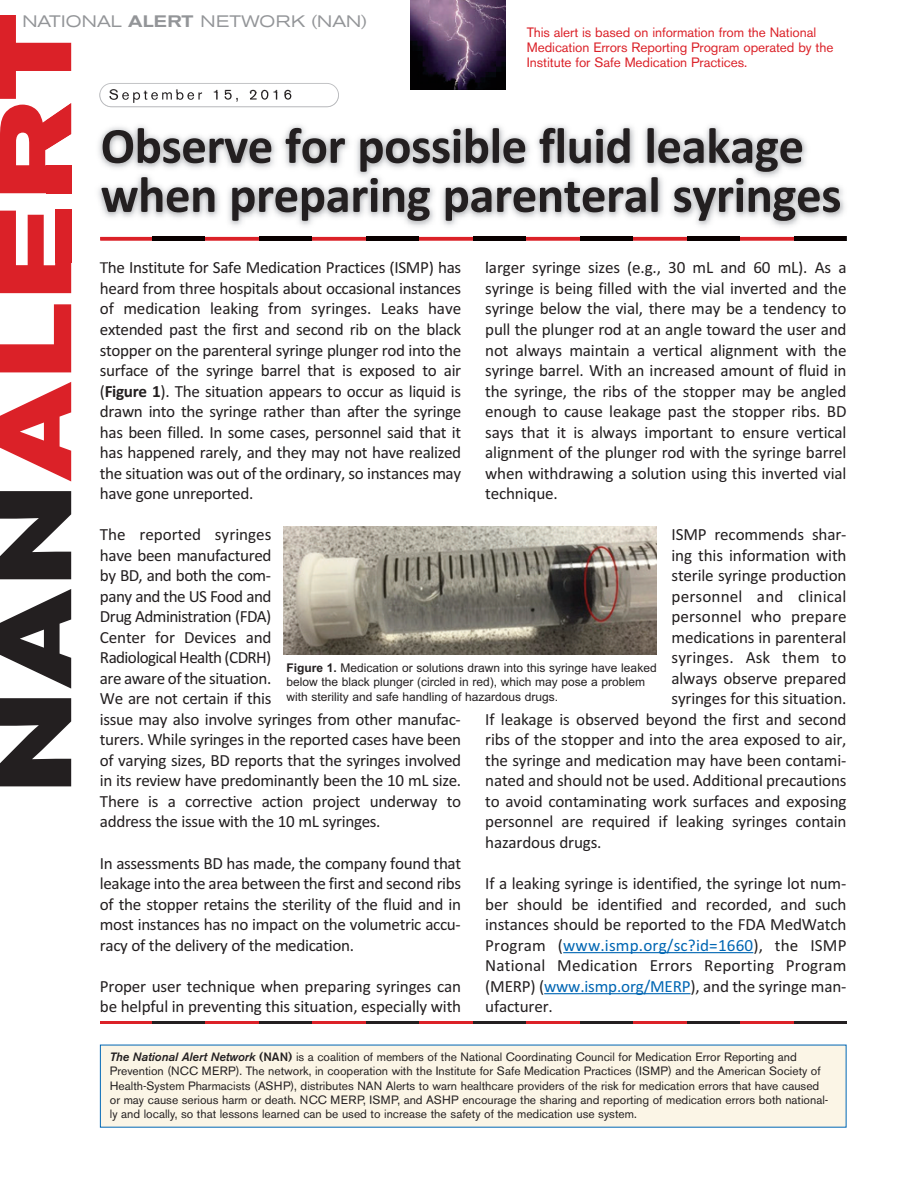
<style>
.page{position:relative;width:918px;height:1188px;background:#fff}
.page>*{position:absolute;margin:0;border:0;box-sizing:border-box;transform-origin:0 0}
.t1{font:700 51px/49.1px "Calibri";letter-spacing:-.01em;color:#231f20}
.t2{font:17.1px/20.5px "Calibri";letter-spacing:-.01em;color:#231f20;text-align:justify}
.t3{font:17.1px "Calibri";letter-spacing:.01em;color:#231f20}
.t4{font:expanded 16.5px "Akzidenz Grotesk BE";color:#939598}
.t5{font:15px "Akzidenz Grotesk BE";letter-spacing:.185em;color:#231f20}
.t6{font:13.5px/15px "Akzidenz Grotesk BE";letter-spacing:-.005em;color:#db2128}
.t7{font:12px/14.4px "Akzidenz Grotesk BE";color:#231f20}
.t8{font:12px/14.4px "Arial";color:#231f20}
.s1{font-weight:500}
.s2{font-weight:700}
.s3{color:#0166b3}
.s4{font-weight:500;font-style:italic}
</style>
<div class="page">
<img style="left:410px;top:0;width:95px;height:90px">
<svg style="left:0;top:698px;width:71px;height:88px"></svg>
<svg style="left:0;top:589px;width:71px;height:100px"></svg>
<svg style="left:0;top:491px;width:71px;height:88px"></svg>
<svg style="left:0;top:382px;width:71px;height:99px"></svg>
<svg style="left:0;top:304px;width:71px;height:68px"></svg>
<svg style="left:0;top:210px;width:71px;height:83px"></svg>
<svg style="left:0;top:15px;width:71px;height:178px"></svg>
<svg style="left:99px;top:83px;width:240px;height:10px"></svg>
<hr style="left:563px;top:952px;width:190px;height:1px;background:#0166b3">
<hr style="left:544px;top:993px;width:147px;height:1px;background:#0166b3">
<img style="left:46px;top:93px;width:801px;height:169px">
<img style="left:55px;top:210px;width:16px;height:52px">
<img style="left:46px;top:165px;width:25px;height:28px">
<img style="left:46px;top:103px;width:25px;height:47px">
<img style="left:99px;top:93px;width:240px;height:14px">
<img style="left:109px;top:93px;width:147px;height:10px">
<img style="left:100px;top:237px;width:747px;height:3px">
<img style="left:152px;top:237px;width:53px;height:3px">
<img style="left:259px;top:237px;width:53px;height:3px">
<img style="left:366px;top:237px;width:53px;height:3px">
<img style="left:473px;top:237px;width:53px;height:3px">
<img style="left:580px;top:237px;width:53px;height:3px">
<img style="left:687px;top:237px;width:53px;height:3px">
<img style="left:284px;top:526px;width:373px;height:129px">
<hr style="left:100px;top:1022px;width:746px;height:2px;background:#db2128">
<hr style="left:152px;top:1022px;width:53px;height:2px;background:#231f20">
<hr style="left:259px;top:1022px;width:53px;height:2px;background:#231f20">
<hr style="left:366px;top:1022px;width:53px;height:2px;background:#231f20">
<hr style="left:473px;top:1022px;width:53px;height:2px;background:#231f20">
<hr style="left:580px;top:1022px;width:53px;height:2px;background:#231f20">
<hr style="left:687px;top:1022px;width:53px;height:2px;background:#231f20">
<hr style="left:794px;top:1022px;width:53px;height:2px;background:#231f20">
<div style="left:101px;top:1045px;width:745px;height:82px;background:#fbf5e6"></div>
<p class="t4" style="left:22px;top:15px;width:346px">NATIONAL <span class="s1">ALERT</span> NETWORK (NAN)</p>
<p class="t5" style="left:109px;top:89px;width:185px">September 15, 2016</p>
<p class="t6" style="left:527px;top:26px;width:308px">This alert is based on information from the National<br>Medication Errors Reporting Program operated by the<br>Institute for Safe Medication Practices.</p>
<h1 class="t1" style="left:101px;top:121px;width:742px">Observe for possible fluid leakage when preparing parenteral syringes</h1>
<p class="t2" style="left:100px;top:257px;width:363px">The Institute for Safe Medication Practices (ISMP) has heard from three hospitals about occasional instances of medication leaking from syringes. Leaks have extended past the first and second rib on the black stopper on the parenteral syringe plunger rod into the surface of the syringe barrel that is exposed to air (<span class="s2">Figure 1</span>). The situation appears to occur as liquid is drawn into the syringe rather than after the syringe has been filled. In some cases, personnel said that it has happened rarely, and they may not have realized the situation was out of the ordinary, so instances may have gone unreported.</p>
<p class="t2" style="left:100px;top:524px;width:363px;text-align:left">The reported syringes<br>have been manufactured<br>by BD, and both the com-<br>pany and the US Food and<br>Drug Administration (FDA)<br>Center for Devices and<br>Radiological Health (CDRH)<br>are aware of the situation.<br>We are not certain if this<br>issue may also involve syringes from other manufac&shy;turers. While syringes in the reported cases have been of varying sizes, BD reports that the syringes involved in its review have predominantly been the 10 mL size.<br>There is a corrective action project underway to address the issue with the 10 mL syringes.</p>
<p class="t2" style="left:100px;top:852px;width:363px">In assessments BD has made, the company found that leakage into the area between the first and second ribs of the stopper retains the sterility of the fluid and in most instances has no impact on the volumetric accu&shy;racy of the delivery of the medication.</p>
<p class="t2" style="left:100px;top:975px;width:363px">Proper user technique when preparing syringes can be helpful in preventing this situation, especially with</p>
<p class="t2" style="left:485px;top:257px;width:363px">larger syringe sizes (e.g., 30 mL and 60 mL). As a syringe is being filled with the vial inverted and the syringe below the vial, there may be a tendency to pull the plunger rod at an angle toward the user and not always maintain a vertical alignment with the syringe barrel. With an increased amount of fluid in the syringe, the ribs of the stopper may be angled enough to cause leakage past the stopper ribs. BD says that it is always important to ensure vertical alignment of the plunger rod with the syringe barrel when withdrawing a solution using this inverted vial technique.</p>
<p class="t2" style="left:672px;top:524px;width:176px">ISMP recommends shar-</p>
<p class="t2" style="left:672px;top:545px;width:177px">ing this information with</p>
<p class="t2" style="left:672px;top:565px;width:177px">sterile syringe production</p>
<p class="t3" style="left:672px;top:586px;width:177px">personnel and clinical</p>
<p class="t2" style="left:672px;top:606px;width:177px">personnel who prepare</p>
<p class="t2" style="left:672px;top:627px;width:177px">medications in parenteral</p>
<p class="t3" style="left:672px;top:647px;width:177px">syringes. Ask them to</p>
<p class="t2" style="left:672px;top:668px;width:177px">always observe prepared</p>
<p class="t2" style="left:672px;top:688px;width:177px">syringes for this situation.</p>
<p class="t2" style="left:485px;top:709px;width:363px">If leakage is observed beyond the first and second</p>
<p class="t2" style="left:485px;top:729px;width:363px">ribs of the stopper and into the area exposed to air,</p>
<p class="t2" style="left:485px;top:750px;width:363px">the syringe and medication may have been contami-</p>
<p class="t2" style="left:485px;top:770px;width:363px">nated and should not be used. Additional precautions</p>
<p class="t2" style="left:485px;top:791px;width:363px">to avoid contaminating work surfaces and exposing</p>
<p class="t2" style="left:485px;top:811px;width:363px">personnel are required if leaking syringes contain</p>
<p class="t2" style="left:485px;top:832px;width:118px">hazardous drugs.</p>
<p class="t2" style="left:485px;top:873px;width:363px">If a leaking syringe is identified, the syringe lot num&shy;ber should be identified and recorded, and such instances should be reported to the FDA MedWatch Program (<span class="s3">www.ismp.org/sc?id=1660</span>), the ISMP National Medication Errors Reporting Program (MERP) (<span class="s3">www.ismp.org/MERP</span>), and the syringe man&shy;ufacturer.</p>
<p class="t8" style="left:286px;top:661px;width:372px"><span class="s2">Figure 1.</span> Medication or solutions drawn into this syringe have leaked below the black plunger (circled in red), which may pose a problem with sterility and safe handling of hazardous drugs.</p>
<p class="t7" style="left:110px;top:1051px;width:720px"><span class="s4">The National Alert Network</span> <span class="s1">(NAN)</span> is a coalition of members of the National Coordinating Council for Medication Error Reporting and Prevention (NCC MERP). The network, in cooperation with the Institute for Safe Medication Practices (ISMP) and the American Society of Health-System Pharmacists (ASHP), distributes NAN Alerts to warn healthcare providers of the risk for medication errors that have caused or may cause serious harm or death. NCC MERP, ISMP, and ASHP encourage the sharing and reporting of medication errors both national&shy;ly and locally, so that lessons learned can be used to increase the safety of the medication use system.</p>
</div>
